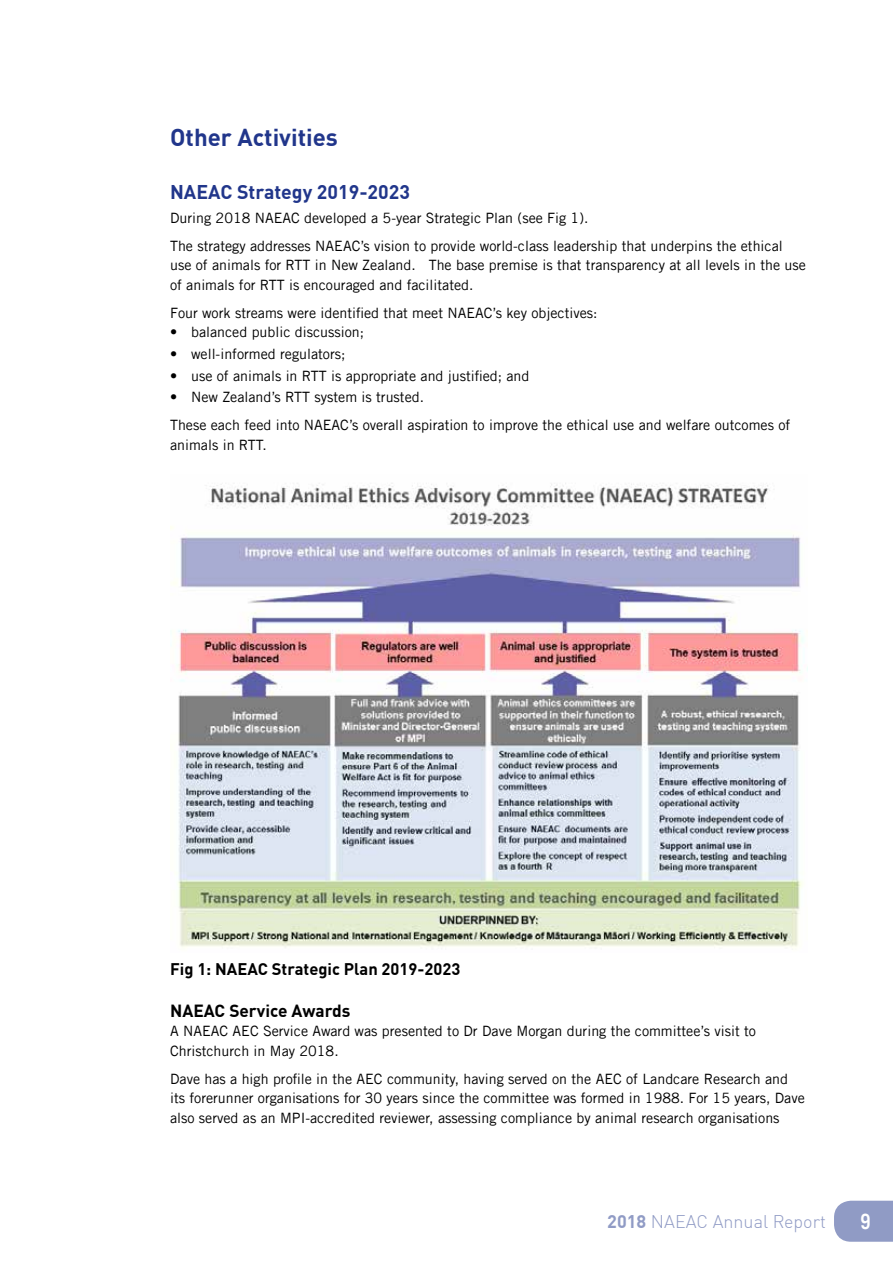
<style>
.page{position:relative;width:893px;height:1263px;background:#fff}
.page>*{position:absolute;margin:0;border:0;box-sizing:border-box;transform-origin:0 0}
.Heading_1{font:700 24px "DIN";color:#21368b}
.t1{font:700 21px "Trade Gothic LT Std";color:#fff;scale:.85 1}
.Heading_2{font:700 19.5px "DIN";color:#21368b}
.t2{font:300 18px "DIN";color:#909bc5}
.Heading_3{font:700 17.25px "DIN";color:#000}
.Heading_4{font:700 16.5px "DIN";color:#000}
.body_text{font:14.25px/19.5px "Trade Gothic LT Std";color:#000}
.body_before_bullets{font:14.25px "Trade Gothic LT Std";color:#000}
.s1{font-weight:700}
</style>
<div class="page">
<svg style="left:834px;top:1201px;width:59px;height:41px;background:#95a0c8"></svg>
<img style="left:170px;top:483px;width:638px;height:467px">
<p class="Heading_1" style="left:170px;top:122px;width:169px">Other Activities</p>
<p class="Heading_2" style="left:170px;top:179px;width:241px">NAEAC Strategy 2019-2023</p>
<p class="body_text" style="left:170px;top:208px;width:420px">During 2018 NAEAC developed a 5-year Strategic Plan (see Fig 1).</p>
<p class="body_text" style="left:170px;top:236px;width:637px">The strategy addresses NAEAC’s vision to provide world-class leadership that underpins the ethical use of animals for RTT in New Zealand. The base premise is that transparency at all levels in the use of animals for RTT is encouraged and facilitated.</p>
<p class="body_before_bullets" style="left:170px;top:304px;width:429px">Four work streams were identified that meet NAEAC’s key objectives:</p>
<p class="body_text" style="left:170px;top:322px;width:196px">• balanced public discussion;</p>
<p class="body_text" style="left:170px;top:344px;width:177px">• well-informed regulators;</p>
<p class="body_text" style="left:170px;top:366px;width:361px">• use of animals in RTT is appropriate and justified; and</p>
<p class="body_text" style="left:170px;top:387px;width:255px">• New Zealand’s RTT system is trusted.</p>
<p class="body_text" style="left:170px;top:415px;width:622px">These each feed into NAEAC’s overall aspiration to improve the ethical use and welfare outcomes of animals in RTT.</p>
<p class="Heading_4" style="left:170px;top:958px;width:292px">Fig 1: NAEAC Strategic Plan 2019-2023</p>
<p class="Heading_3" style="left:170px;top:999px;width:182px">NAEAC Service Awards</p>
<p class="body_text" style="left:170px;top:1021px;width:587px">A NAEAC AEC Service Award was presented to Dr Dave Morgan during the committee’s visit to<br>Christchurch in May 2018.</p>
<p class="body_text" style="left:170px;top:1068px;width:636px">Dave has a high profile in the AEC community, having served on the AEC of Landcare Research and its forerunner organisations for 30 years since the committee was formed in 1988. For 15 years, Dave also served as an MPI-accredited reviewer, assessing compliance by animal research organisations</p>
<p class="t2" style="left:607px;top:1210px;width:220px"><span class="s1">2018</span> NAEAC Annual Report</p>
<h2 class="t1" style="left:860px;top:1208px;width:13px">9</h2>
</div>
